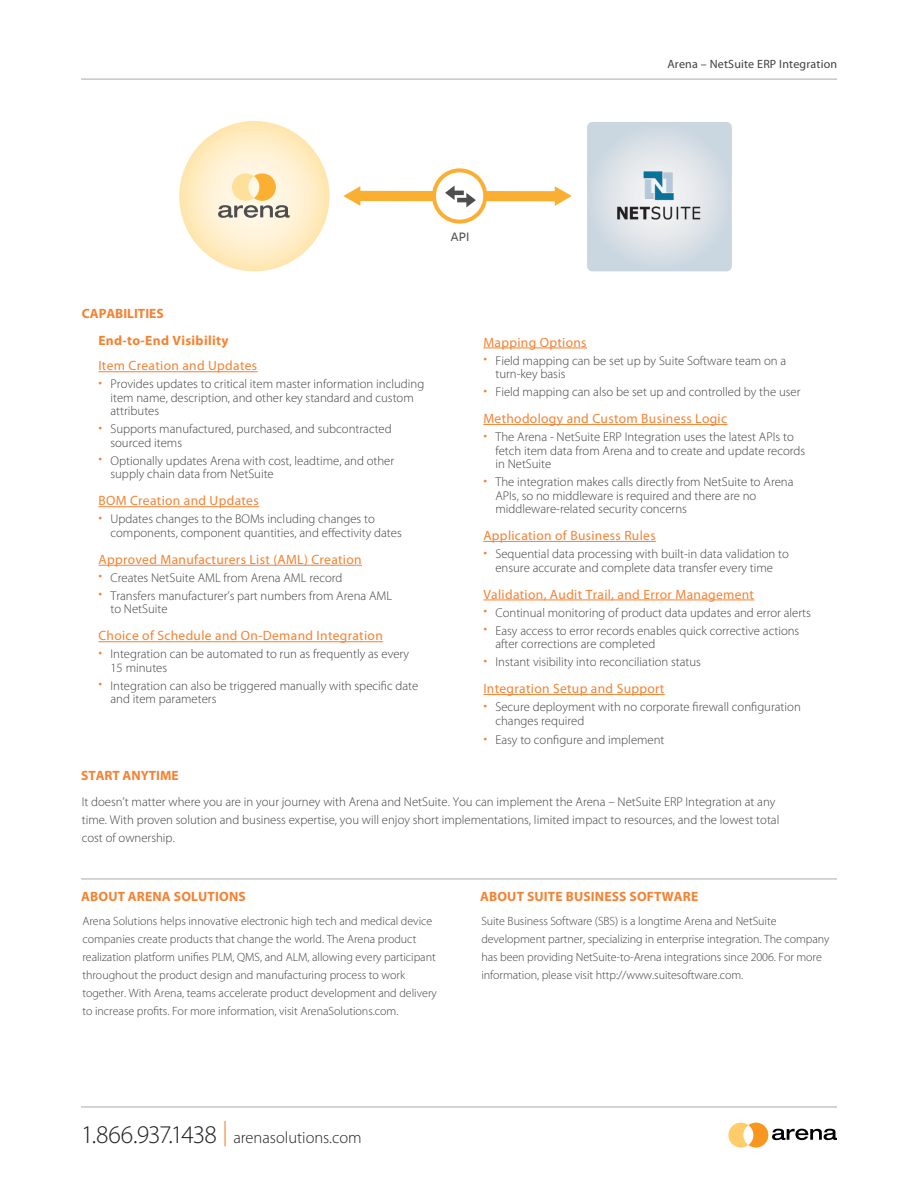
<style>
.page{position:relative;width:918px;height:1188px;background:#fff}
.page>*{position:absolute;margin:0;border:0;box-sizing:border-box;transform-origin:0 0}
.t1{font:300 16.5px "Myriad Pro";color:#231f20}
.t2{font:13.5px "Myriad Pro";letter-spacing:.025em;color:#f58232}
.t3{font:700 13.5px/26.4px "Myriad Pro";letter-spacing:.01em;color:#f58232}
.t4{font:500 13.5px "Freight Sans Pro";color:#4e4e4e}
.t5{font:300 12.75px/13.5px "Myriad Pro";color:#414042}
.t6{font:300 12px/18px "Myriad Pro";color:#414042}
.t7{font:12px "Myriad Pro";letter-spacing:.015em;color:#414042}
.s1{font-size:15px;color:#f58232}
.s2{font-size:25.5px}
</style>
<div class="page">
<svg style="left:728px;top:1123px;width:109px;height:25px"></svg>
<hr style="left:81px;top:878px;width:756px;height:2px;background:#b1b4b6">
<hr style="left:81px;top:1106px;width:756px;height:2px;background:#b1b4b6">
<hr style="left:81px;top:79px;width:756px;height:1px;background:#b1b4b6">
<hr style="left:98px;top:371px;width:160px;height:1px;background:#f58232">
<hr style="left:98px;top:506px;width:161px;height:1px;background:#f58232">
<hr style="left:98px;top:565px;width:264px;height:1px;background:#f58232">
<hr style="left:98px;top:641px;width:285px;height:1px;background:#f58232">
<hr style="left:483px;top:348px;width:104px;height:1px;background:#f58232">
<hr style="left:483px;top:424px;width:244px;height:1px;background:#f58232">
<hr style="left:483px;top:541px;width:173px;height:1px;background:#f58232">
<hr style="left:483px;top:600px;width:271px;height:1px;background:#f58232">
<hr style="left:483px;top:694px;width:182px;height:1px;background:#f58232">
<div style="left:587px;top:122px;width:145px;height:149px;background:#cad6e0;border-radius:5px"></div>
<svg style="left:177px;top:119px;width:155px;height:154px;background:#ffedc8"></svg>
<div style="left:175px;top:117px;width:159px;height:158px;border:4px solid #fff;border-radius:50%"></div>
<svg style="left:218px;top:173px;width:72px;height:45px;background:#e5d2ad"></svg>
<div style="left:355px;top:191px;width:206px;height:10px;background:#fbaf32"></div>
<svg style="left:555px;top:186px;width:17px;height:20px"></svg>
<svg style="left:343px;top:186px;width:17px;height:20px"></svg>
<svg style="left:432px;top:168px;width:55px;height:56px"></svg>
<div style="left:436px;top:172px;width:47px;height:48px;background:#fff;border-radius:50%"></div>
<svg style="left:445px;top:186px;width:31px;height:21px"></svg>
<img style="left:598px;top:136px;width:123px;height:123px">
<p class="t7" style="left:667px;top:57px;width:171px">Arena – NetSuite ERP Integration</p>
<p class="t3" style="left:98px;top:300px;width:132px;text-indent:-17px">CAPABILITIES<br>End-to-End Visibility</p>
<p class="t2" style="left:98px;top:358px;width:160px">Item Creation and Updates</p>
<p class="t5" style="left:110px;top:377px;width:315px;text-indent:-12px"><span class="s1">•</span> Provides updates to critical item master information including item name, description, and other key standard and custom attributes</p>
<p class="t5" style="left:110px;top:422px;width:283px;text-indent:-12px"><span class="s1">•</span> Supports manufactured, purchased, and subcontracted sourced items</p>
<p class="t5" style="left:110px;top:454px;width:285px;text-indent:-12px"><span class="s1">•</span> Optionally updates Arena with cost, leadtime, and other supply chain data from NetSuite</p>
<p class="t2" style="left:98px;top:493px;width:162px">BOM Creation and Updates</p>
<p class="t5" style="left:110px;top:512px;width:293px;text-indent:-12px"><span class="s1">•</span> Updates changes to the BOMs including changes to components, component quantities, and effectivity dates</p>
<p class="t2" style="left:98px;top:551px;width:265px">Approved Manufacturers List (AML) Creation</p>
<p class="t5" style="left:98px;top:571px;width:246px"><span class="s1">•</span> Creates NetSuite AML from Arena AML record</p>
<p class="t5" style="left:110px;top:589px;width:283px;text-indent:-12px"><span class="s1">•</span> Transfers manufacturer’s part numbers from Arena AML to NetSuite</p>
<p class="t2" style="left:98px;top:628px;width:286px">Choice of Schedule and On-Demand Integration</p>
<p class="t5" style="left:110px;top:647px;width:300px;text-indent:-12px"><span class="s1">•</span> Integration can be automated to run as frequently as every<br>15 minutes</p>
<p class="t5" style="left:110px;top:679px;width:309px;text-indent:-12px"><span class="s1">•</span> Integration can also be triggered manually with specific date and item parameters</p>
<p class="t4" style="left:451px;top:227px;width:20px">API</p>
<p class="t2" style="left:483px;top:334px;width:105px">Mapping Options</p>
<p class="t5" style="left:495px;top:353px;width:292px;text-indent:-12px"><span class="s1">•</span> Field mapping can be set up by Suite Software team on a turn-key basis</p>
<p class="t5" style="left:483px;top:385px;width:319px"><span class="s1">•</span> Field mapping can also be set up and controlled by the user</p>
<p class="t2" style="left:483px;top:410px;width:245px">Methodology and Custom Business Logic</p>
<p class="t5" style="left:495px;top:430px;width:311px;text-indent:-12px"><span class="s1">•</span> The Arena - NetSuite ERP Integration uses the latest APIs to fetch item data from Arena and to create and update records in NetSuite</p>
<p class="t5" style="left:495px;top:475px;width:300px;text-indent:-12px"><span class="s1">•</span> The integration makes calls directly from NetSuite to Arena<br>APIs, so no middleware is required and there are no middleware-related security concerns</p>
<p class="t2" style="left:483px;top:527px;width:174px">Application of Business Rules</p>
<p class="t5" style="left:483px;top:547px;width:307px;text-align:center"><span class="s1">•</span> Sequential data processing with built-in data validation to ensure accurate and complete data transfer every time</p>
<p class="t2" style="left:483px;top:586px;width:272px">Validation, Audit Trail, and Error Management</p>
<p class="t5" style="left:483px;top:605px;width:329px"><span class="s1">•</span> Continual monitoring of product data updates and error alerts</p>
<p class="t5" style="left:495px;top:623px;width:305px;text-indent:-12px"><span class="s1">•</span> Easy access to error records enables quick corrective actions after corrections are completed</p>
<p class="t5" style="left:483px;top:655px;width:219px"><span class="s1">•</span> Instant visibility into reconciliation status</p>
<p class="t2" style="left:483px;top:680px;width:182px">Integration Setup and Support</p>
<p class="t5" style="left:495px;top:700px;width:307px;text-indent:-12px"><span class="s1">•</span> Secure deployment with no corporate firewall configuration changes required</p>
<p class="t5" style="left:483px;top:733px;width:183px"><span class="s1">•</span> Easy to configure and implement</p>
<p class="t3" style="left:81px;top:761px;width:99px">START ANYTIME</p>
<p class="t5" style="left:82px;top:792px;width:699px;line-height:18px">It doesn’t matter where you are in your journey with Arena and NetSuite. You can implement the Arena – NetSuite ERP Integration at any time. With proven solution and business expertise, you will enjoy short implementations, limited impact to resources, and the lowest total cost of ownership.</p>
<p class="t3" style="left:81px;top:883px;width:166px">ABOUT ARENA SOLUTIONS</p>
<p class="t6" style="left:82px;top:912px;width:356px">Arena Solutions helps innovative electronic high tech and medical device companies create products that change the world. The Arena product realization platform unifies PLM, QMS, and ALM, allowing every participant throughout the product design and manufacturing process to work together. With Arena, teams accelerate product development and delivery to increase profits. For more information, visit ArenaSolutions.com.</p>
<p class="t1" style="left:81px;top:1128px;width:282px"><span class="s2">1.866.937.1438</span> <sup>|</sup> arenasolutions.com</p>
<p class="t3" style="left:480px;top:883px;width:220px">ABOUT SUITE BUSINESS SOFTWARE</p>
<p class="t6" style="left:481px;top:912px;width:350px">Suite Business Software (SBS) is a longtime Arena and NetSuite development partner, specializing in enterprise integration. The company has been providing NetSuite-to-Arena integrations since 2006. For more information, please visit http://www.suitesoftware.com.</p>
</div>
